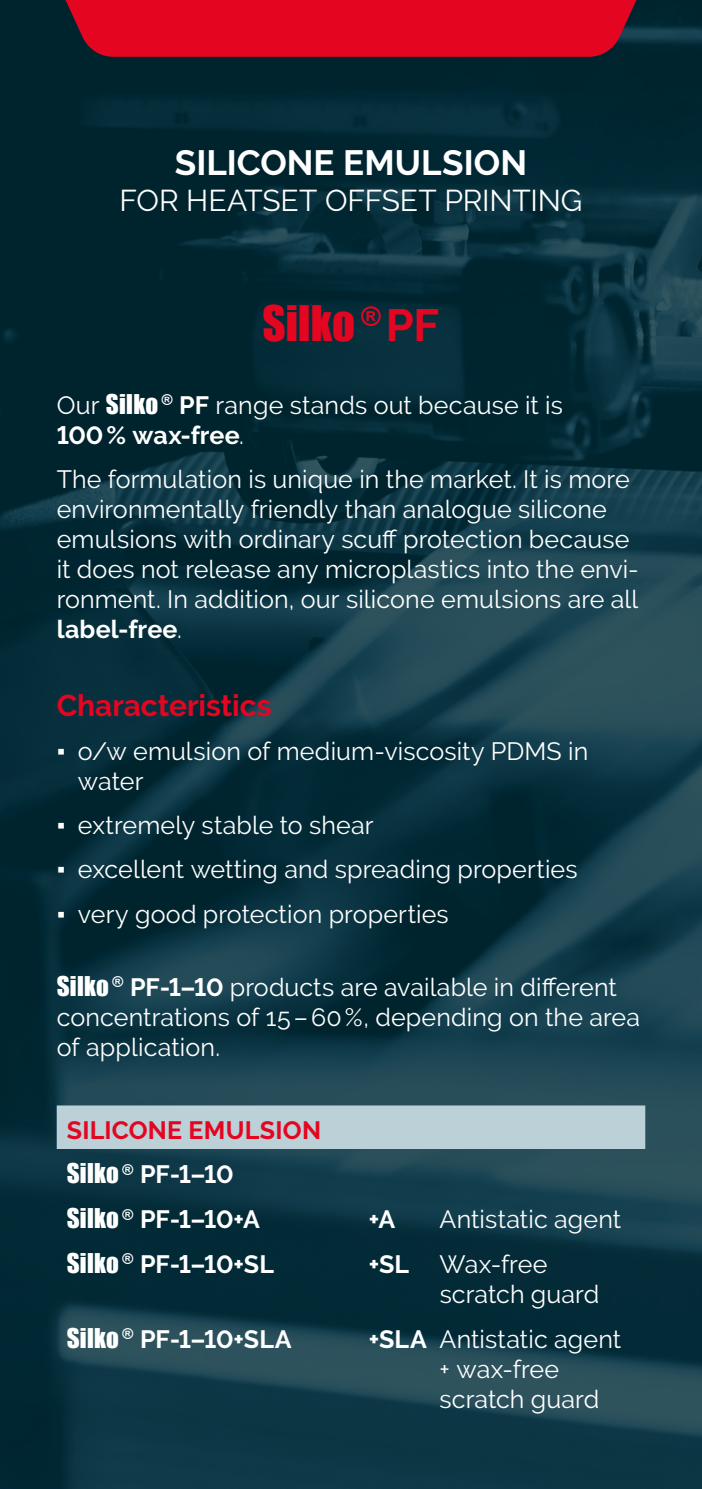
<style>
.page{position:relative;width:702px;height:1489px;background:#fff}
.page>*{position:absolute;margin:0;border:0;box-sizing:border-box;transform-origin:0 0}
.t1{font:45px "Impact";color:#e40521}
.t2{font:700 35px "Raleway";color:#fff}
.t3{font:30px "Raleway";letter-spacing:-.005em;color:#fff}
.t4{font:700 30px "Raleway";letter-spacing:-.005em;color:#e40521}
.t5{font:25px/30px "Raleway";letter-spacing:.005em;color:#fff}
.t6{font:700 25px/44.5px "Raleway";letter-spacing:.01em;color:#e40521}
.t7{font:700 25px "Raleway";color:#fff}
.s1{font-family:"Raleway";font-weight:700}
.s2{font-family:"Impact"}
.s3{font-weight:700}
.s4{font-family:"Arial"}
.s5{font-family:"Impact";font-weight:400;color:#fff}
.s6{color:#fff}
.s7{font-family:"Impact";font-weight:400}
</style>
<div class="page">
<img style="left:0;top:0;width:702px;height:1488px">
<svg style="left:56px;top:0;width:590px;height:57px;background:#d00722"></svg>
<div style="left:57px;top:1105px;width:588px;height:43px;background:#bbd0d7"></div>
<h2 class="t2" style="left:175px;top:142px;width:353px">SILICONE EMULSION</h2>
<p class="t3" style="left:120px;top:183px;width:464px">FOR HEATSET OFFSET PRINTING</p>
<h1 class="t1" style="left:262px;top:288px;width:178px">Silko <sup>®</sup> <span class="s1">PF</span></h1>
<p class="t5" style="left:57px;top:390px;width:508px">Our <span class="s2">Silko</span> <sup>®</sup> <span class="s3">PF</span> range stands out because it is<br><span class="s3">100 % wax-free</span>.</p>
<p class="t5" style="left:57px;top:464px;width:583px">The formulation is unique in the market. It is more environmentally friendly than analogue silicone emulsions with ordinary scuff protection because it does not release any microplastics into the envi&shy;ronment. In addition, our silicone emulsions are all <span class="s3">label-free</span>.</p>
<p class="t4" style="left:57px;top:688px;width:216px">Characteristics</p>
<p class="t5" style="left:78px;top:736px;width:512px;text-indent:-21px"><span class="s4">▪</span> o/w emulsion of medium-viscosity PDMS in water</p>
<p class="t5" style="left:57px;top:810px;width:318px"><span class="s4">▪</span> extremely stable to shear</p>
<p class="t5" style="left:57px;top:854px;width:522px"><span class="s4">▪</span> excellent wetting and spreading properties</p>
<p class="t5" style="left:57px;top:898px;width:393px"><span class="s4">▪</span> very good protection properties</p>
<p class="t5" style="left:57px;top:971px;width:584px"><span class="s2">Silko</span> <sup>®</sup> <span class="s3">PF-1–10</span> products are available in different concentrations of 15–60%, depending on the area of application.</p>
<p class="t6" style="left:67px;top:1107px;width:256px">SILICONE EMULSION<br><span class="s5">Silko</span> <sup>®</sup> <span class="s6">PF-1–10<br></span><span class="s5">Silko</span> <sup>®</sup> <span class="s6">PF-1–10+A</span></p>
<p class="t7" style="left:369px;top:1204px;width:28px">+A</p>
<p class="t5" style="left:439px;top:1203px;width:183px">Antistatic agent</p>
<p class="t7" style="left:67px;top:1249px;width:209px"><span class="s7">Silko</span> <sup>®</sup> PF-1–10+SL</p>
<p class="t5" style="left:439px;top:1248px;width:161px;text-indent:-71px"><span class="s3">+SL</span> Wax-free scratch guard</p>
<p class="t7" style="left:67px;top:1324px;width:226px"><span class="s7">Silko</span> <sup>®</sup> PF-1–10+SLA</p>
<p class="t5" style="left:439px;top:1323px;width:183px;text-indent:-71px"><span class="s3">+SLA</span> Antistatic agent + wax-free scratch guard</p>
</div>
